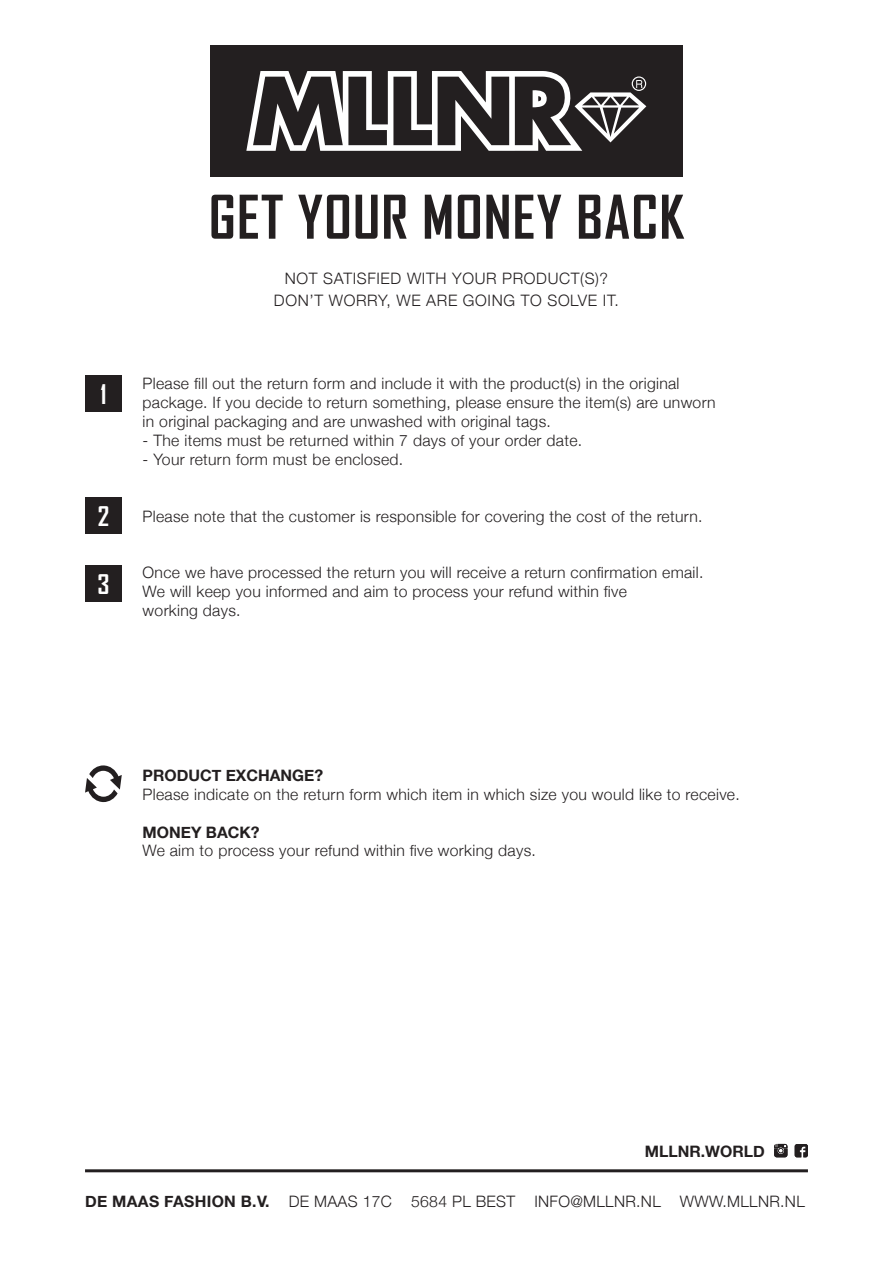
<style>
.page{position:relative;width:893px;height:1263px;background:#fff}
.page>*{position:absolute;margin:0;border:0;box-sizing:border-box;transform-origin:0 0}
.t1{font:700 57.6px "Agency FB";letter-spacing:.02em;color:#231f20}
.t2{font:700 25.95px "Agency FB";color:#fff}
.t3{font:300 15.75px/18.9px "Helvetica Neue";letter-spacing:.02em;color:#231f20}
.t4{font:300 15.75px/22.5px "Helvetica Neue";letter-spacing:.04em;color:#231f20;text-align:center}
.t5{font:700 15.75px "Helvetica Neue";color:#231f20}
.s1{font-weight:700}
</style>
<div class="page">
<div style="left:85px;top:375px;width:37px;height:37px;background:#231f20"></div>
<div style="left:85px;top:497px;width:37px;height:37px;background:#231f20"></div>
<div style="left:85px;top:565px;width:37px;height:36px;background:#231f20"></div>
<svg style="left:85px;top:765px;width:37px;height:37px"></svg>
<div style="left:210px;top:45px;width:473px;height:132px;background:#231f20"></div>
<svg style="left:246px;top:71px;width:400px;height:80px"></svg>
<hr style="left:85px;top:1169px;width:723px;height:3px;background:#231f20">
<svg style="left:795px;top:1144px;width:13px;height:13px"></svg>
<svg style="left:774px;top:1144px;width:13px;height:13px"></svg>
<h1 class="t1" style="left:209px;top:185px;width:477px">GET YOUR MONEY BACK</h1>
<h2 class="t2" style="left:100px;top:380px;width:8px">1</h2>
<h2 class="t2" style="left:98px;top:502px;width:13px">2</h2>
<h2 class="t2" style="left:97px;top:569px;width:13px">3</h2>
<p class="t4" style="left:274px;top:266px;width:347px">NOT SATISFIED WITH YOUR PRODUCT(S)?<br>DON’T WORRY, WE ARE GOING TO SOLVE IT.</p>
<p class="t3" style="left:143px;top:373px;width:575px">Please fill out the return form and include it with the product(s) in the original package. If you decide to return something, please ensure the item(s) are unworn in original packaging and are unwashed with original tags.</p>
<p class="t3" style="left:143px;top:430px;width:441px">- The items must be returned within 7 days of your order date.</p>
<p class="t3" style="left:143px;top:449px;width:262px">- Your return form must be enclosed.</p>
<p class="t3" style="left:143px;top:506px;width:561px">Please note that the customer is responsible for covering the cost of the return.</p>
<p class="t3" style="left:143px;top:562px;width:562px">Once we have processed the return you will receive a return confirmation email.<br>We will keep you informed and aim to process your refund within five<br>working days.</p>
<p class="t5" style="left:143px;top:763px;width:182px">PRODUCT EXCHANGE?</p>
<p class="t3" style="left:143px;top:783px;width:599px">Please indicate on the return form which item in which size you would like to receive.</p>
<p class="t5" style="left:143px;top:819px;width:118px">MONEY BACK?</p>
<p class="t3" style="left:143px;top:840px;width:395px">We aim to process your refund within five working days.</p>
<p class="t5" style="left:645px;top:1139px;width:121px">MLLNR.WORLD</p>
<p class="t3" style="left:85px;top:1191px;width:721px"><span class="s1">DE MAAS FASHION B.V.</span> DE MAAS 17C 5684 PL BEST INFO@MLLNR.NL WWW.MLLNR.NL</p>
</div>
